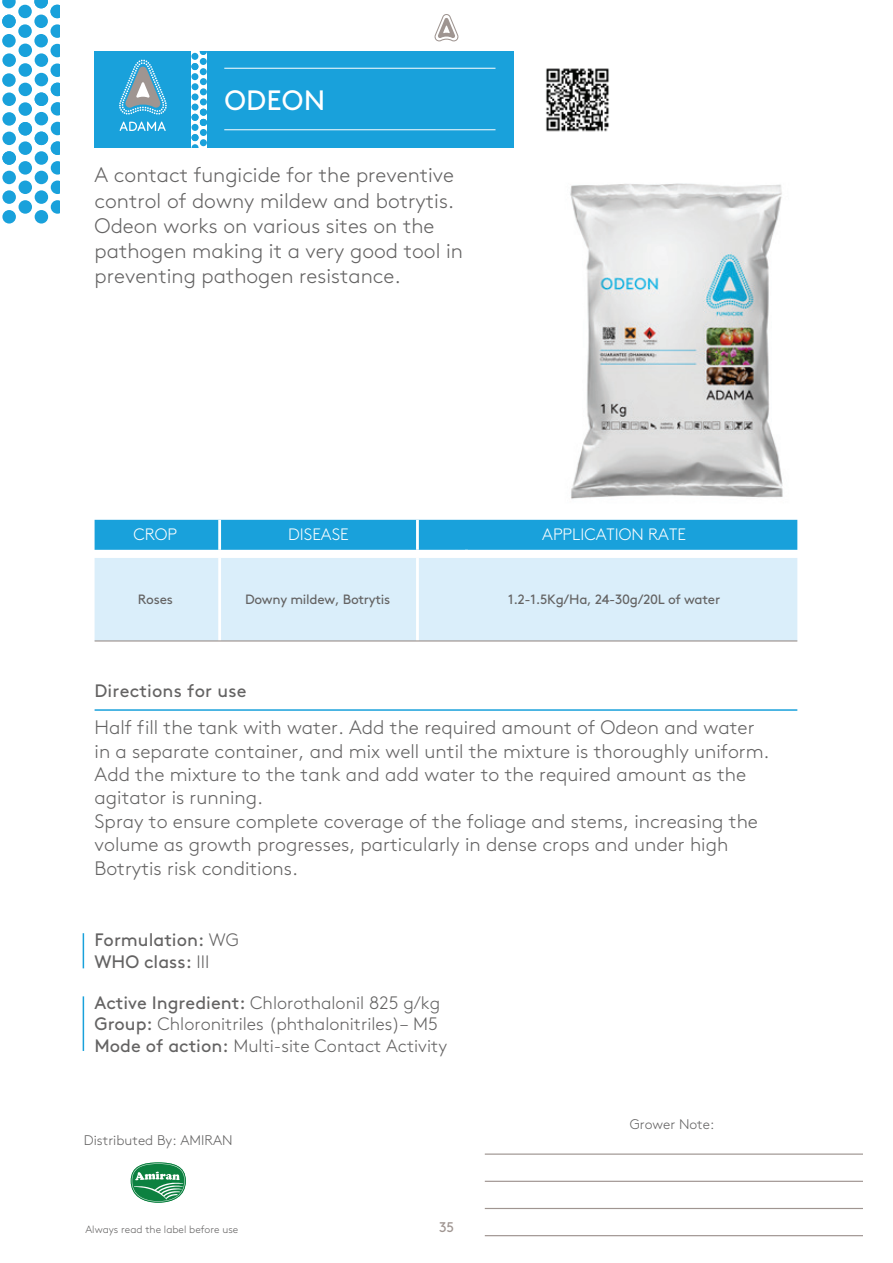
<style>
.page{position:relative;width:893px;height:1263px;background:#fff}
.page>*{position:absolute;margin:0;border:0;box-sizing:border-box;transform-origin:0 0}
.t1{font:28.05px "Brown Std";letter-spacing:.01em;color:#fff}
.t2{font:300 21px/25.2px "Brown Std";color:#646363}
.t3{font:300 19.5px/23.4px "Brown Std";color:#646363}
.t4{font:300 18px/21.6px "Brown Std";color:#646363}
.t5{font:18px/21.6px "Brown Std";color:#646363}
.t6{font:300 16.5px "Brown Std";color:#fff}
.t7{font:300 13.95px "Brown Std";color:#646363}
.t8{font:13.95px "Brown Std";color:#9f9591}
.t9{font:13.5px "Brown Std";letter-spacing:-.02em;color:#646363}
.t10{font:300 10.5px "Brown Std";color:#646363}
.s1{font-weight:300}
.s2{font-weight:400}
</style>
<div class="page">
<img style="left:539px;top:183px;width:259px;height:340px">
<div style="left:95px;top:520px;width:702px;height:30px;background:#19a1db"></div>
<div style="left:95px;top:558px;width:702px;height:82px;background:#daeefa"></div>
<hr style="left:218px;top:558px;width:3px;height:88px;background:#fff">
<hr style="left:416px;top:558px;width:3px;height:88px;background:#fff">
<hr style="left:218px;top:520px;width:3px;height:30px;background:#fff">
<hr style="left:416px;top:520px;width:3px;height:30px;background:#fff">
<hr style="left:95px;top:640px;width:702px;height:1px;background:#9f9591">
<svg style="left:51px;top:102px;width:9px;height:14px"></svg>
<svg style="left:51px;top:122px;width:9px;height:13px"></svg>
<div style="left:35px;top:112px;width:13px;height:13px;background:#19a1db;border-radius:50%"></div>
<div style="left:35px;top:73px;width:13px;height:13px;background:#19a1db;border-radius:50%"></div>
<div style="left:35px;top:171px;width:13px;height:13px;background:#19a1db;border-radius:50%"></div>
<div style="left:35px;top:190px;width:13px;height:14px;background:#19a1db;border-radius:50%"></div>
<div style="left:35px;top:210px;width:13px;height:14px;background:#19a1db;border-radius:50%"></div>
<svg style="left:51px;top:181px;width:9px;height:13px"></svg>
<svg style="left:51px;top:200px;width:9px;height:14px"></svg>
<div style="left:2px;top:171px;width:14px;height:13px;background:#19a1db;border-radius:50%"></div>
<div style="left:2px;top:190px;width:14px;height:14px;background:#19a1db;border-radius:50%"></div>
<div style="left:2px;top:210px;width:14px;height:14px;background:#19a1db;border-radius:50%"></div>
<div style="left:19px;top:181px;width:13px;height:13px;background:#19a1db;border-radius:50%"></div>
<div style="left:19px;top:200px;width:13px;height:14px;background:#19a1db;border-radius:50%"></div>
<div style="left:35px;top:132px;width:13px;height:13px;background:#19a1db;border-radius:50%"></div>
<div style="left:35px;top:151px;width:13px;height:14px;background:#19a1db;border-radius:50%"></div>
<svg style="left:51px;top:141px;width:9px;height:14px"></svg>
<svg style="left:51px;top:161px;width:9px;height:14px"></svg>
<div style="left:2px;top:132px;width:14px;height:13px;background:#19a1db;border-radius:50%"></div>
<div style="left:19px;top:141px;width:13px;height:14px;background:#19a1db;border-radius:50%"></div>
<div style="left:19px;top:161px;width:13px;height:14px;background:#19a1db;border-radius:50%"></div>
<svg style="left:51px;top:83px;width:9px;height:13px"></svg>
<div style="left:19px;top:83px;width:13px;height:13px;background:#19a1db;border-radius:50%"></div>
<div style="left:19px;top:102px;width:13px;height:14px;background:#19a1db;border-radius:50%"></div>
<div style="left:35px;top:92px;width:13px;height:14px;background:#19a1db;border-radius:50%"></div>
<div style="left:2px;top:92px;width:14px;height:14px;background:#19a1db;border-radius:50%"></div>
<div style="left:2px;top:112px;width:14px;height:14px;background:#19a1db;border-radius:50%"></div>
<div style="left:19px;top:44px;width:13px;height:13px;background:#19a1db;border-radius:50%"></div>
<div style="left:19px;top:63px;width:13px;height:14px;background:#19a1db;border-radius:50%"></div>
<div style="left:35px;top:53px;width:13px;height:14px;background:#19a1db;border-radius:50%"></div>
<div style="left:2px;top:53px;width:14px;height:14px;background:#19a1db;border-radius:50%"></div>
<div style="left:2px;top:151px;width:14px;height:14px;background:#19a1db;border-radius:50%"></div>
<div style="left:19px;top:122px;width:13px;height:13px;background:#19a1db;border-radius:50%"></div>
<div style="left:34px;top:34px;width:14px;height:13px;background:#19a1db;border-radius:50%"></div>
<svg style="left:51px;top:44px;width:9px;height:13px"></svg>
<svg style="left:51px;top:63px;width:9px;height:14px"></svg>
<div style="left:2px;top:34px;width:14px;height:13px;background:#19a1db;border-radius:50%"></div>
<div style="left:2px;top:73px;width:14px;height:14px;background:#19a1db;border-radius:50%"></div>
<div style="left:34px;top:15px;width:14px;height:13px;background:#19a1db;border-radius:50%"></div>
<svg style="left:34px;top:0;width:26px;height:18px"></svg>
<svg style="left:51px;top:24px;width:9px;height:14px"></svg>
<svg style="left:2px;top:0;width:14px;height:8px"></svg>
<div style="left:18px;top:5px;width:14px;height:13px;background:#19a1db;border-radius:50%"></div>
<div style="left:18px;top:24px;width:14px;height:14px;background:#19a1db;border-radius:50%"></div>
<div style="left:2px;top:15px;width:14px;height:13px;background:#19a1db;border-radius:50%"></div>
<svg style="left:434px;top:14px;width:25px;height:27px"></svg>
<div style="left:207px;top:51px;width:307px;height:96px;background:#19a1db"></div>
<div style="left:95px;top:51px;width:96px;height:96px;background:#19a1db"></div>
<hr style="left:224px;top:129px;width:271px;height:1px;background:#fff">
<hr style="left:224px;top:68px;width:271px;height:1px;background:#fff">
<svg style="left:192px;top:144px;width:7px;height:3px"></svg>
<div style="left:192px;top:124px;width:7px;height:7px;background:#19a1db;border-radius:50%"></div>
<div style="left:200px;top:129px;width:7px;height:7px;background:#19a1db;border-radius:50%"></div>
<div style="left:200px;top:139px;width:7px;height:7px;background:#19a1db;border-radius:50%"></div>
<div style="left:200px;top:98px;width:7px;height:7px;background:#19a1db;border-radius:50%"></div>
<div style="left:192px;top:104px;width:7px;height:7px;background:#19a1db;border-radius:50%"></div>
<div style="left:200px;top:78px;width:7px;height:7px;background:#19a1db;border-radius:50%"></div>
<div style="left:200px;top:88px;width:7px;height:7px;background:#19a1db;border-radius:50%"></div>
<div style="left:192px;top:83px;width:7px;height:7px;background:#19a1db;border-radius:50%"></div>
<div style="left:192px;top:93px;width:7px;height:7px;background:#19a1db;border-radius:50%"></div>
<div style="left:192px;top:134px;width:7px;height:7px;background:#19a1db;border-radius:50%"></div>
<div style="left:192px;top:114px;width:7px;height:7px;background:#19a1db;border-radius:50%"></div>
<div style="left:200px;top:109px;width:7px;height:7px;background:#19a1db;border-radius:50%"></div>
<div style="left:200px;top:119px;width:7px;height:7px;background:#19a1db;border-radius:50%"></div>
<div style="left:191px;top:73px;width:7px;height:7px;background:#19a1db;border-radius:50%"></div>
<div style="left:191px;top:53px;width:7px;height:7px;background:#19a1db;border-radius:50%"></div>
<div style="left:200px;top:58px;width:7px;height:7px;background:#19a1db;border-radius:50%"></div>
<div style="left:200px;top:68px;width:7px;height:7px;background:#19a1db;border-radius:50%"></div>
<div style="left:191px;top:63px;width:7px;height:7px;background:#19a1db;border-radius:50%"></div>
<svg style="left:200px;top:51px;width:7px;height:4px"></svg>
<svg style="left:119px;top:60px;width:48px;height:55px"></svg>
<svg style="left:120px;top:122px;width:46px;height:9px"></svg>
<hr style="left:95px;top:709px;width:702px;height:2px;background:#19a1db">
<hr style="left:83px;top:996px;width:1px;height:55px;background:#19a1db">
<hr style="left:83px;top:933px;width:1px;height:35px;background:#19a1db">
<img style="left:546px;top:68px;width:63px;height:64px">
<svg style="left:131px;top:1162px;width:55px;height:40px"></svg>
<hr style="left:485px;top:1153px;width:378px;height:2px;background:#9f9591">
<hr style="left:485px;top:1181px;width:378px;height:1px;background:#9f9591">
<hr style="left:485px;top:1208px;width:378px;height:1px;background:#9f9591">
<hr style="left:485px;top:1235px;width:378px;height:1px;background:#9f9591">
<h1 class="t1" style="left:224px;top:84px;width:102px">ODEON</h1>
<p class="t2" style="left:95px;top:163px;width:370px">A contact fungicide for the preventive control of downy mildew and botrytis.<br>Odeon works on various sites on the pathogen making it a very good tool in preventing pathogen resistance.</p>
<p class="t6" style="left:133px;top:525px;width:45px">CROP</p>
<p class="t6" style="left:288px;top:525px;width:62px">DISEASE</p>
<p class="t6" style="left:542px;top:525px;width:145px">APPLICATION RATE</p>
<p class="t9" style="left:138px;top:591px;width:37px">Roses</p>
<p class="t9" style="left:245px;top:591px;width:147px">Downy mildew, Botrytis</p>
<p class="t9" style="left:508px;top:591px;width:214px">1.2-1.5Kg/Ha, 24-30g/20L of water</p>
<p class="t5" style="left:95px;top:680px;width:153px">Directions for use</p>
<p class="t3" style="left:95px;top:716px;width:676px">Half fill the tank with water. Add the required amount of Odeon and water in a separate container, and mix well until the mixture is thoroughly uniform.<br>Add the mixture to the tank and add water to the required amount as the agitator is running.<br>Spray to ensure complete coverage of the foliage and stems, increasing the volume as growth progresses, particularly in dense crops and under high Botrytis risk conditions.</p>
<p class="t5" style="left:94px;top:929px;width:146px">Formulation: <span class="s1">WG<br></span>WHO class: <span class="s1">III</span></p>
<p class="t4" style="left:94px;top:992px;width:354px"><span class="s2">Active Ingredient:</span> Chlorothalonil 825 g/kg<br><span class="s2">Group:</span> Chloronitriles (phthalonitriles)– M5<br><span class="s2">Mode of action:</span> Multi-site Contact Activity</p>
<p class="t7" style="left:84px;top:1132px;width:150px">Distributed By: AMIRAN</p>
<p class="t10" style="left:85px;top:1223px;width:154px">Always read the label before use</p>
<p class="t8" style="left:439px;top:1219px;width:17px">35</p>
<p class="t7" style="left:630px;top:1116px;width:86px">Grower Note:</p>
</div>
